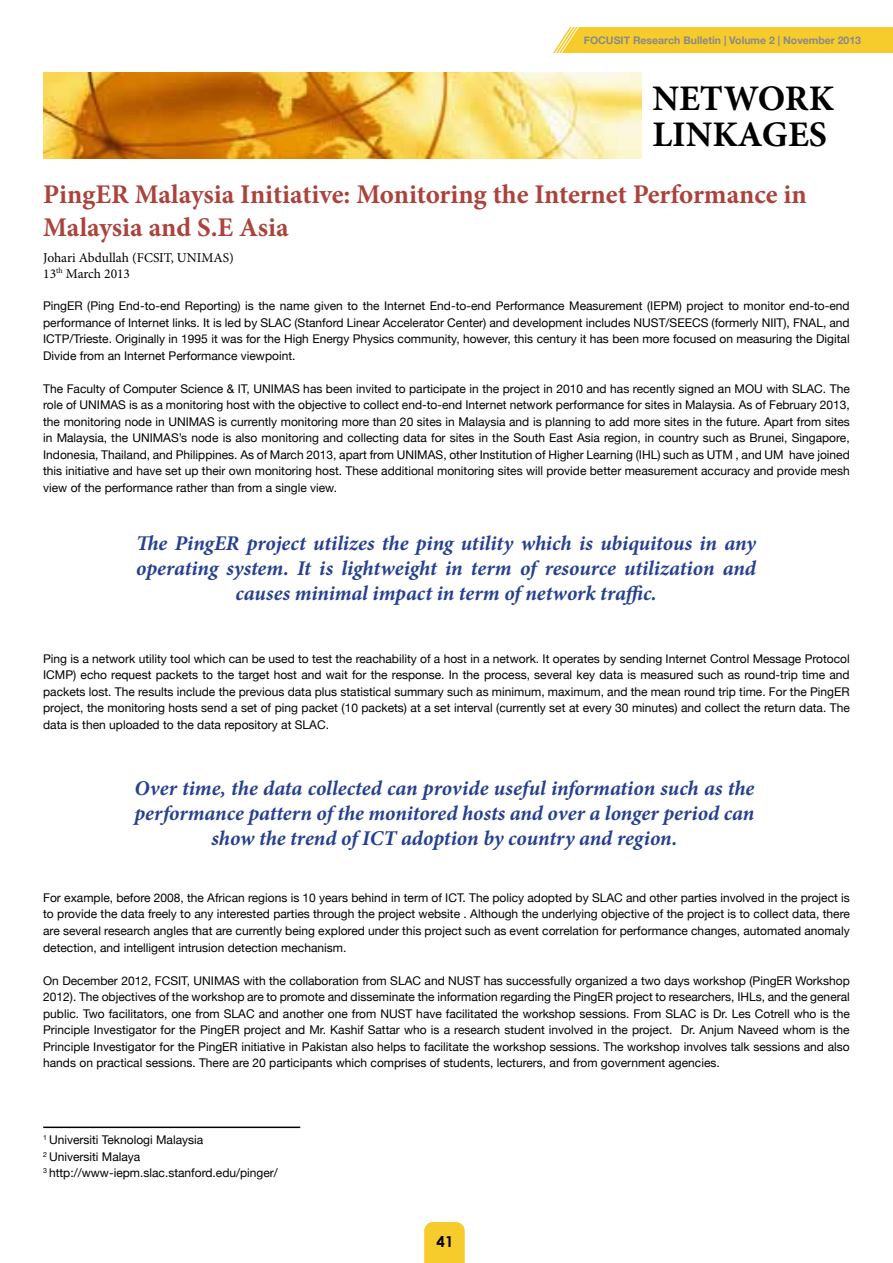
<style>
.page{position:relative;width:893px;height:1263px;background:#fff}
.page>*{position:absolute;margin:0;border:0;box-sizing:border-box;transform-origin:0 0}
.t1{font:700 36px/36px "Minion Pro";color:#000}
.t2{font:700 27px/32.4px "Minion Pro";letter-spacing:-.005em;color:#ab433d}
.t3{font:italic 700 21px/25.2px "Minion Pro";letter-spacing:-.005em;color:#25408f;text-align:center}
.t4{font:700 15px "Century Gothic";color:#000}
.t5{font:13.5px/16.2px "Minion Pro";color:#000}
.t6{font:12px/16.5px "Helvetica Neue";color:#000;text-align:justify}
.t7{font:700 10.5px "Helvetica Neue";color:#89898a}
</style>
<div class="page">
<div style="left:553px;top:27px;width:340px;height:26px;background:#f6cb2c"></div>
<div style="left:424px;top:1222px;width:41px;height:41px;background:#f6cb2c"></div>
<img style="left:43px;top:72px;width:599px;height:86px">
<hr style="left:43px;top:1126px;width:257px;height:2px;background:#000">
<p class="t7" style="left:584px;top:34px;width:279px">FOCUSIT Research Bulletin | Volume 2 | November 2013</p>
<h1 class="t1" style="left:652px;top:80px;width:183px">NETWORK<br>LINKAGES</h1>
<h2 class="t2" style="left:43px;top:178px;width:765px">PingER Malaysia Initiative: Monitoring the Internet Performance in<br>Malaysia and S.E Asia</h2>
<p class="t5" style="left:43px;top:249px;width:192px">Johari Abdullah (FCSIT, UNIMAS)<br>13<sup>th</sup> March 2013</p>
<p class="t6" style="left:43px;top:298px;width:808px">PingER (Ping End-to-end Reporting) is the name given to the Internet End-to-end Performance Measurement (IEPM) project to monitor end-to-end performance of Internet links. It is led by SLAC (Stanford Linear Accelerator Center) and development includes NUST/SEECS (formerly NIIT), FNAL, and ICTP/Trieste. Originally in 1995 it was for the High Energy Physics community, however, this century it has been more focused on measuring the Digital Divide from an Internet Performance viewpoint.</p>
<p class="t6" style="left:43px;top:380px;width:808px">The Faculty of Computer Science &amp; IT, UNIMAS has been invited to participate in the project in 2010 and has recently signed an MOU with SLAC. The role of UNIMAS is as a monitoring host with the objective to collect end-to-end Internet network performance for sites in Malaysia. As of February 2013, the monitoring node in UNIMAS is currently monitoring more than 20 sites in Malaysia and is planning to add more sites in the future. Apart from sites in Malaysia, the UNIMAS’s node is also monitoring and collecting data for sites in the South East Asia region, in country such as Brunei, Singapore, Indonesia, Thailand, and Philippines. As of March 2013, apart from UNIMAS, other Institution of Higher Learning (IHL) such as UTM , and UM have joined this initiative and have set up their own monitoring host. These additional monitoring sites will provide better measurement accuracy and provide mesh view of the performance rather than from a single view.</p>
<h3 class="t3" style="left:136px;top:530px;width:621px">The PingER project utilizes the ping utility which is ubiquitous in any operating system. It is lightweight in term of resource utilization and causes minimal impact in term of network traffic.</h3>
<p class="t6" style="left:43px;top:650px;width:808px">Ping is a network utility tool which can be used to test the reachability of a host in a network. It operates by sending Internet Control Message Protocol ICMP) echo request packets to the target host and wait for the response. In the process, several key data is measured such as round-trip time and packets lost. The results include the previous data plus statistical summary such as minimum, maximum, and the mean round trip time. For the PingER project, the monitoring hosts send a set of ping packet (10 packets) at a set interval (currently set at every 30 minutes) and collect the return data. The data is then uploaded to the data repository at SLAC.</p>
<h3 class="t3" style="left:134px;top:775px;width:621px">Over time, the data collected can provide useful information such as the performance pattern of the monitored hosts and over a longer period can show the trend of ICT adoption by country and region.</h3>
<p class="t6" style="left:43px;top:889px;width:808px">For example, before 2008, the African regions is 10 years behind in term of ICT. The policy adopted by SLAC and other parties involved in the project is to provide the data freely to any interested parties through the project website . Although the underlying objective of the project is to collect data, there are several research angles that are currently being explored under this project such as event correlation for performance changes, automated anomaly detection, and intelligent intrusion detection mechanism.</p>
<p class="t6" style="left:43px;top:972px;width:808px">On December 2012, FCSIT, UNIMAS with the collaboration from SLAC and NUST has successfully organized a two days workshop (PingER Workshop 2012). The objectives of the workshop are to promote and disseminate the information regarding the PingER project to researchers, IHLs, and the general public. Two facilitators, one from SLAC and another one from NUST have facilitated the workshop sessions. From SLAC is Dr. Les Cotrell who is the Principle Investigator for the PingER project and Mr. Kashif Sattar who is a research student involved in the project. Dr. Anjum Naveed whom is the Principle Investigator for the PingER initiative in Pakistan also helps to facilitate the workshop sessions. The workshop involves talk sessions and also hands on practical sessions. There are 20 participants which comprises of students, lecturers, and from government agencies.</p>
<p class="t6" style="left:43px;top:1131px;width:236px;text-align:left"><sup>1</sup> Universiti Teknologi Malaysia<br><sup>2</sup> Universiti Malaya<br><sup>3</sup> http://www-iepm.slac.stanford.edu/pinger/</p>
<p class="t4" style="left:437px;top:1230px;width:18px">41</p>
</div>
